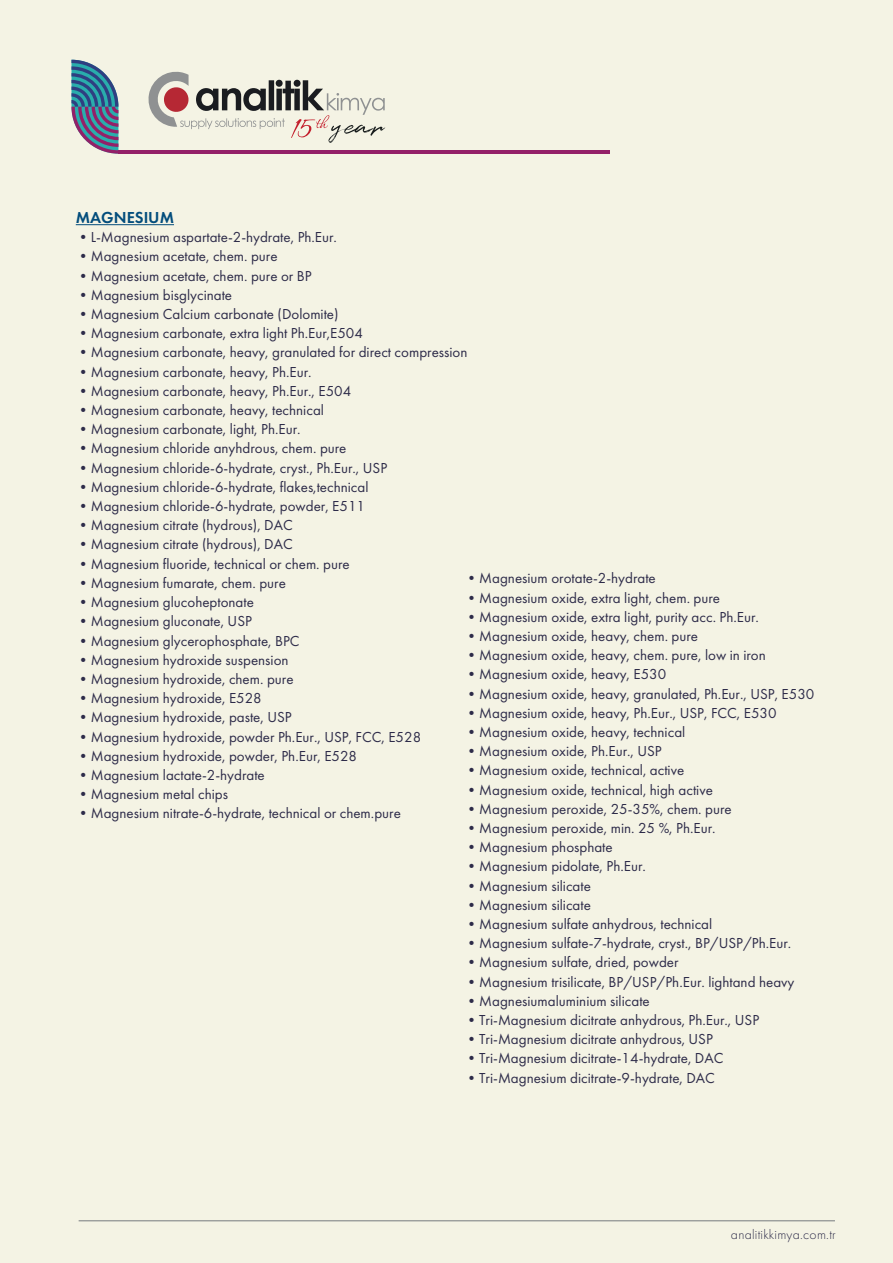
<style>
.page{position:relative;width:893px;height:1263px;background:#f4f3e4}
.page>*{position:absolute;margin:0;border:0;box-sizing:border-box;transform-origin:0 0}
.t1{font:600 16.5px "Futura PT";color:#034d7c}
.t2{font:15px "Futura PT";color:#2d2b49}
.t3{font:300 13.8px "Futura PT";letter-spacing:.02em;color:#2d2b49}
</style>
<div class="page">
<hr style="left:76px;top:224px;width:98px;height:1px;background:#034d7c">
<svg style="left:71px;top:60px;width:47px;height:94px"></svg>
<hr style="left:118px;top:150px;width:492px;height:4px;background:#932068">
<svg style="left:148px;top:71px;width:237px;height:72px"></svg>
<hr style="left:79px;top:1220px;width:756px;height:1px;background:#767b7f">
<p class="t1" style="left:76px;top:207px;width:100px">MAGNESIUM</p>
<p class="t2" style="left:76px;top:228px;width:263px">•L-Magnesium aspartate-2-hydrate, Ph.Eur.</p>
<p class="t2" style="left:76px;top:248px;width:203px">•Magnesium acetate, chem. pure</p>
<p class="t2" style="left:76px;top:267px;width:237px">•Magnesium acetate, chem. pure or BP</p>
<p class="t2" style="left:76px;top:286px;width:158px">•Magnesium bisglycinate</p>
<p class="t2" style="left:76px;top:305px;width:264px">•Magnesium Calcium carbonate (Dolomite)</p>
<p class="t2" style="left:76px;top:324px;width:289px">•Magnesium carbonate, extra light Ph.Eur,E504</p>
<p class="t2" style="left:76px;top:344px;width:393px">•Magnesium carbonate, heavy, granulated for direct compression</p>
<p class="t2" style="left:76px;top:363px;width:237px">•Magnesium carbonate, heavy, Ph.Eur.</p>
<p class="t2" style="left:76px;top:382px;width:277px">•Magnesium carbonate, heavy, Ph.Eur., E504</p>
<p class="t2" style="left:76px;top:401px;width:250px">•Magnesium carbonate, heavy, technical</p>
<p class="t2" style="left:76px;top:420px;width:226px">•Magnesium carbonate, light, Ph.Eur.</p>
<p class="t2" style="left:76px;top:440px;width:272px">•Magnesium chloride anyhdrous, chem. pure</p>
<p class="t2" style="left:76px;top:459px;width:313px">•Magnesium chloride-6-hydrate, cryst., Ph.Eur., USP</p>
<p class="t2" style="left:76px;top:478px;width:294px">•Magnesium chloride-6-hydrate, flakes,technical</p>
<p class="t2" style="left:76px;top:497px;width:291px">•Magnesium chloride-6-hydrate, powder, E511</p>
<p class="t2" style="left:76px;top:516px;width:218px">•Magnesium citrate (hydrous), DAC</p>
<p class="t2" style="left:76px;top:536px;width:218px">•Magnesium citrate (hydrous), DAC</p>
<p class="t2" style="left:76px;top:555px;width:275px">•Magnesium fluoride, technical or chem. pure</p>
<p class="t2" style="left:76px;top:574px;width:212px">•Magnesium fumarate, chem. pure</p>
<p class="t2" style="left:76px;top:593px;width:180px">•Magnesium glucoheptonate</p>
<p class="t2" style="left:76px;top:612px;width:178px">•Magnesium gluconate, USP</p>
<p class="t2" style="left:76px;top:632px;width:225px">•Magnesium glycerophosphate, BPC</p>
<p class="t2" style="left:76px;top:651px;width:214px">•Magnesium hydroxide suspension</p>
<p class="t2" style="left:76px;top:670px;width:219px">•Magnesium hydroxide, chem. pure</p>
<p class="t2" style="left:76px;top:689px;width:188px">•Magnesium hydroxide, E528</p>
<p class="t2" style="left:76px;top:708px;width:217px">•Magnesium hydroxide, paste, USP</p>
<p class="t2" style="left:76px;top:728px;width:347px">•Magnesium hydroxide, powder Ph.Eur., USP, FCC, E528</p>
<p class="t2" style="left:76px;top:747px;width:283px">•Magnesium hydroxide, powder, Ph.Eur, E528</p>
<p class="t2" style="left:76px;top:766px;width:190px">•Magnesium lactate-2-hydrate</p>
<p class="t2" style="left:76px;top:785px;width:154px">•Magnesium metal chips</p>
<p class="t2" style="left:76px;top:804px;width:327px">•Magnesium nitrate-6-hydrate, technical or chem.pure</p>
<p class="t2" style="left:464px;top:569px;width:193px">•Magnesium orotate-2-hydrate</p>
<p class="t2" style="left:464px;top:589px;width:257px">•Magnesium oxide, extra light, chem. pure</p>
<p class="t2" style="left:464px;top:608px;width:296px">•Magnesium oxide, extra light, purity acc. Ph.Eur.</p>
<p class="t2" style="left:464px;top:627px;width:235px">•Magnesium oxide, heavy, chem. pure</p>
<p class="t2" style="left:464px;top:646px;width:303px">•Magnesium oxide, heavy, chem. pure, low in iron</p>
<p class="t2" style="left:464px;top:665px;width:204px">•Magnesium oxide, heavy, E530</p>
<p class="t2" style="left:464px;top:685px;width:352px">•Magnesium oxide, heavy, granulated, Ph.Eur., USP, E530</p>
<p class="t2" style="left:464px;top:704px;width:314px">•Magnesium oxide, heavy, Ph.Eur., USP, FCC, E530</p>
<p class="t2" style="left:464px;top:723px;width:223px">•Magnesium oxide, heavy, technical</p>
<p class="t2" style="left:464px;top:742px;width:199px">•Magnesium oxide, Ph.Eur., USP</p>
<p class="t2" style="left:464px;top:761px;width:222px">•Magnesium oxide, technical, active</p>
<p class="t2" style="left:464px;top:781px;width:250px">•Magnesium oxide, technical, high active</p>
<p class="t2" style="left:464px;top:800px;width:269px">•Magnesium peroxide, 25-35%, chem. pure</p>
<p class="t2" style="left:464px;top:819px;width:253px">•Magnesium peroxide, min. 25 %, Ph.Eur.</p>
<p class="t2" style="left:464px;top:838px;width:150px">•Magnesium phosphate</p>
<p class="t2" style="left:464px;top:857px;width:183px">•Magnesium pidolate, Ph.Eur.</p>
<p class="t2" style="left:464px;top:877px;width:128px">•Magnesium silicate</p>
<p class="t2" style="left:464px;top:896px;width:128px">•Magnesium silicate</p>
<p class="t2" style="left:464px;top:915px;width:250px">•Magnesium sulfate anhydrous, technical</p>
<p class="t2" style="left:464px;top:934px;width:329px">•Magnesium sulfate-7-hydrate, cryst., BP/USP/Ph.Eur.</p>
<p class="t2" style="left:464px;top:953px;width:216px">•Magnesium sulfate, dried, powder</p>
<p class="t2" style="left:464px;top:973px;width:332px">•Magnesium trisilicate, BP/USP/Ph.Eur. lightand heavy</p>
<p class="t2" style="left:464px;top:992px;width:187px">•Magnesiumaluminium silicate</p>
<p class="t2" style="left:464px;top:1011px;width:296px">•Tri-Magnesium dicitrate anhydrous, Ph.Eur., USP</p>
<p class="t2" style="left:464px;top:1030px;width:250px">•Tri-Magnesium dicitrate anhydrous, USP</p>
<p class="t2" style="left:464px;top:1049px;width:261px">•Tri-Magnesium dicitrate-14-hydrate, DAC</p>
<p class="t2" style="left:464px;top:1069px;width:252px">•Tri-Magnesium dicitrate-9-hydrate, DAC</p>
<p class="t3" style="left:731px;top:1227px;width:106px">analitikkimya.com.tr</p>
</div>
